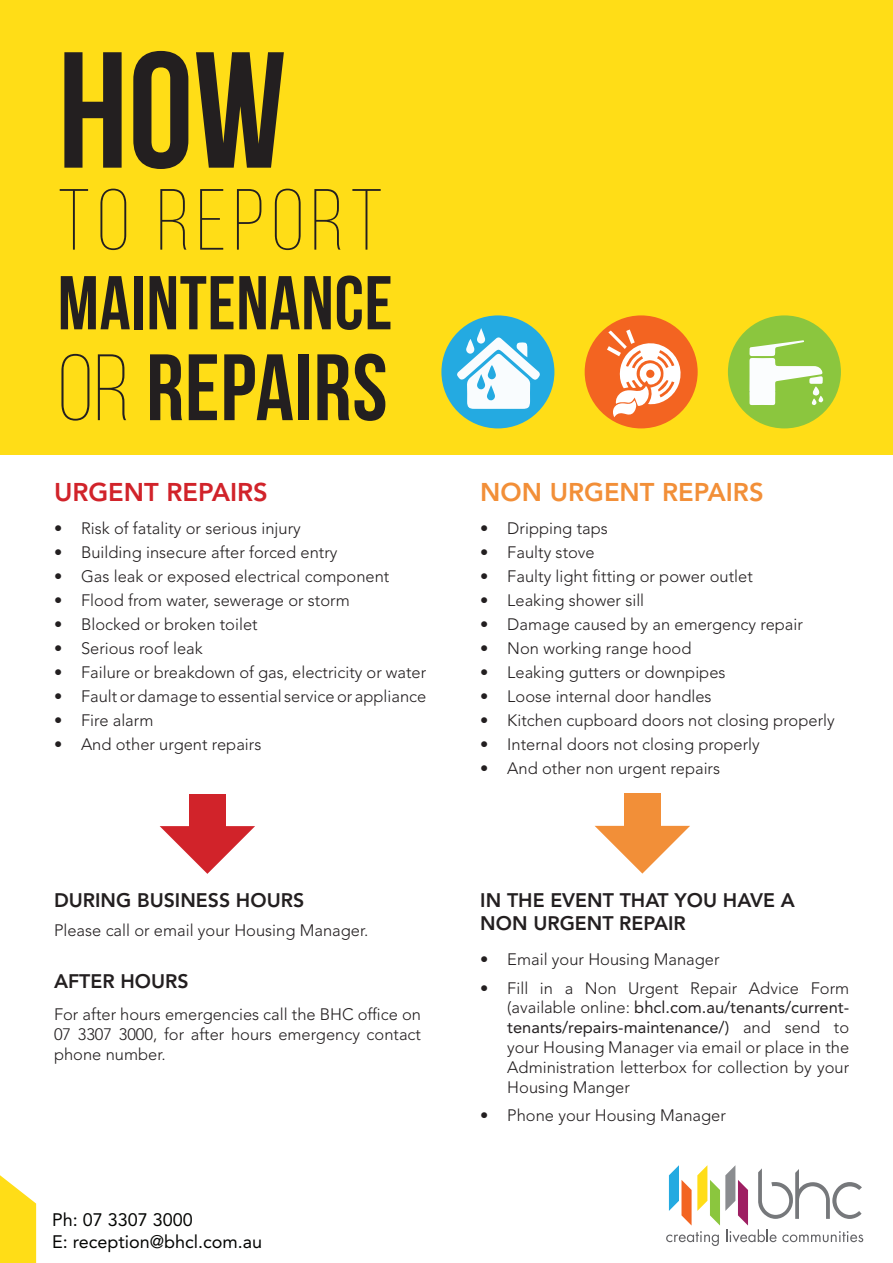
<style>
.page{position:relative;width:893px;height:1263px;background:#fff}
.page>*{position:absolute;margin:0;border:0;box-sizing:border-box;transform-origin:0 0}
.t1{font:700 164.85px "Bebas Neue";color:#231f20}
.t2{font:94.05px "Bebas Neue";letter-spacing:.01em;color:#231f20}
.t3{font:300 86.55px "Bebas Neue";letter-spacing:.08em;color:#231f20}
.t4{font:76.05px "Bebas Neue";letter-spacing:.01em;color:#231f20}
.t5{font:800 25.5px "Avenir LT Pro";color:#f28f38}
.t6{font:800 25.5px "Avenir LT Pro";color:#d1232a}
.t7{font:800 19.5px/23.4px "Avenir LT Pro";color:#231f20}
.t8{font:18px "Avenir LT Pro";color:#040503}
.t9{font:300 16.5px/19.8px "Avenir LT Pro";color:#231f20;text-align:justify}
.s1{font-weight:300}
.s2{font-weight:400}
</style>
<div class="page">
<div style="left:0;top:0;width:893px;height:454px;background:#ffdd17"></div>
<div style="left:728px;top:315px;width:113px;height:113px;background:#8bc63e;border-radius:50%"></div>
<div style="left:585px;top:315px;width:113px;height:113px;background:#f36421;border-radius:50%"></div>
<div style="left:441px;top:315px;width:113px;height:113px;background:#24aae1;border-radius:50%"></div>
<svg style="left:160px;top:826px;width:95px;height:48px"></svg>
<svg style="left:595px;top:826px;width:95px;height:47px"></svg>
<div style="left:189px;top:794px;width:36px;height:53px;background:#d1232a"></div>
<div style="left:624px;top:793px;width:36px;height:54px;background:#f28f38"></div>
<svg style="left:749px;top:340px;width:75px;height:65px"></svg>
<svg style="left:666px;top:1165px;width:197px;height:81px"></svg>
<svg style="left:607px;top:329px;width:77px;height:88px"></svg>
<svg style="left:456px;top:328px;width:85px;height:81px"></svg>
<svg style="left:0;top:1175px;width:36px;height:88px"></svg>
<p class="t1" style="left:58px;top:20px;width:230px">HOW</p>
<p class="t3" style="left:58px;top:174px;width:326px">TO REPORT</p>
<p class="t4" style="left:58px;top:261px;width:336px">MAINTENANCE</p>
<p class="t2" style="left:58px;top:336px;width:331px"><span class="s1">OR</span> REPAIRS</p>
<p class="t6" style="left:54px;top:477px;width:215px">URGENT REPAIRS</p>
<p class="t9" style="left:54px;top:518px;width:248px">• Risk of fatality or serious injury</p>
<p class="t9" style="left:54px;top:542px;width:285px">• Building insecure after forced entry</p>
<p class="t9" style="left:54px;top:566px;width:337px">• Gas leak or exposed electrical component</p>
<p class="t9" style="left:54px;top:590px;width:297px">• Flood from water, sewerage or storm</p>
<p class="t9" style="left:54px;top:614px;width:205px">• Blocked or broken toilet</p>
<p class="t9" style="left:54px;top:638px;width:150px">• Serious roof leak</p>
<p class="t9" style="left:54px;top:662px;width:374px">• Failure or breakdown of gas, electricity or water</p>
<p class="t9" style="left:54px;top:687px;width:374px">• Fault or damage to essential service or appliance</p>
<p class="t9" style="left:54px;top:711px;width:101px">• Fire alarm</p>
<p class="t9" style="left:54px;top:735px;width:209px">• And other urgent repairs</p>
<p class="t7" style="left:54px;top:888px;width:252px">DURING BUSINESS HOURS</p>
<p class="t9" style="left:54px;top:921px;width:316px">Please call or email your Housing Manager.</p>
<p class="t7" style="left:54px;top:970px;width:136px">AFTER HOURS</p>
<p class="t9" style="left:54px;top:1005px;width:368px">For after hours emergencies call the BHC office on 07 3307 3000, for after hours emergency contact phone number.</p>
<p class="t8" style="left:52px;top:1208px;width:142px">Ph: 07 3307 3000</p>
<p class="t8" style="left:52px;top:1230px;width:212px">E: reception@bhcl.com.au</p>
<p class="t5" style="left:480px;top:476px;width:285px">NON URGENT REPAIRS</p>
<p class="t9" style="left:480px;top:518px;width:129px">• Dripping taps</p>
<p class="t9" style="left:480px;top:542px;width:116px">• Faulty stove</p>
<p class="t9" style="left:480px;top:566px;width:274px">• Faulty light fitting or power outlet</p>
<p class="t9" style="left:480px;top:590px;width:165px">• Leaking shower sill</p>
<p class="t9" style="left:480px;top:614px;width:324px">• Damage caused by an emergency repair</p>
<p class="t9" style="left:480px;top:638px;width:213px">• Non working range hood</p>
<p class="t9" style="left:480px;top:662px;width:247px">• Leaking gutters or downpipes</p>
<p class="t9" style="left:480px;top:686px;width:233px">• Loose internal door handles</p>
<p class="t9" style="left:480px;top:710px;width:356px">• Kitchen cupboard doors not closing properly</p>
<p class="t9" style="left:480px;top:734px;width:281px">• Internal doors not closing properly</p>
<p class="t9" style="left:480px;top:758px;width:241px">• And other non urgent repairs</p>
<p class="t7" style="left:480px;top:888px;width:316px">IN THE EVENT THAT YOU HAVE A<br>NON URGENT REPAIR</p>
<p class="t9" style="left:480px;top:950px;width:241px">• Email your Housing Manager</p>
<p class="t9" style="left:507px;top:978px;width:343px;text-indent:-27px">• Fill in a Non Urgent Repair Advice Form (available online: <span class="s2">bhcl.com.au/tenants/current&shy;tenants/repairs-maintenance/)</span> and send to your Housing Manager via email or place in the Administration letterbox for collection by your Housing Manger</p>
<p class="t9" style="left:480px;top:1105px;width:247px">• Phone your Housing Manager</p>
</div>
